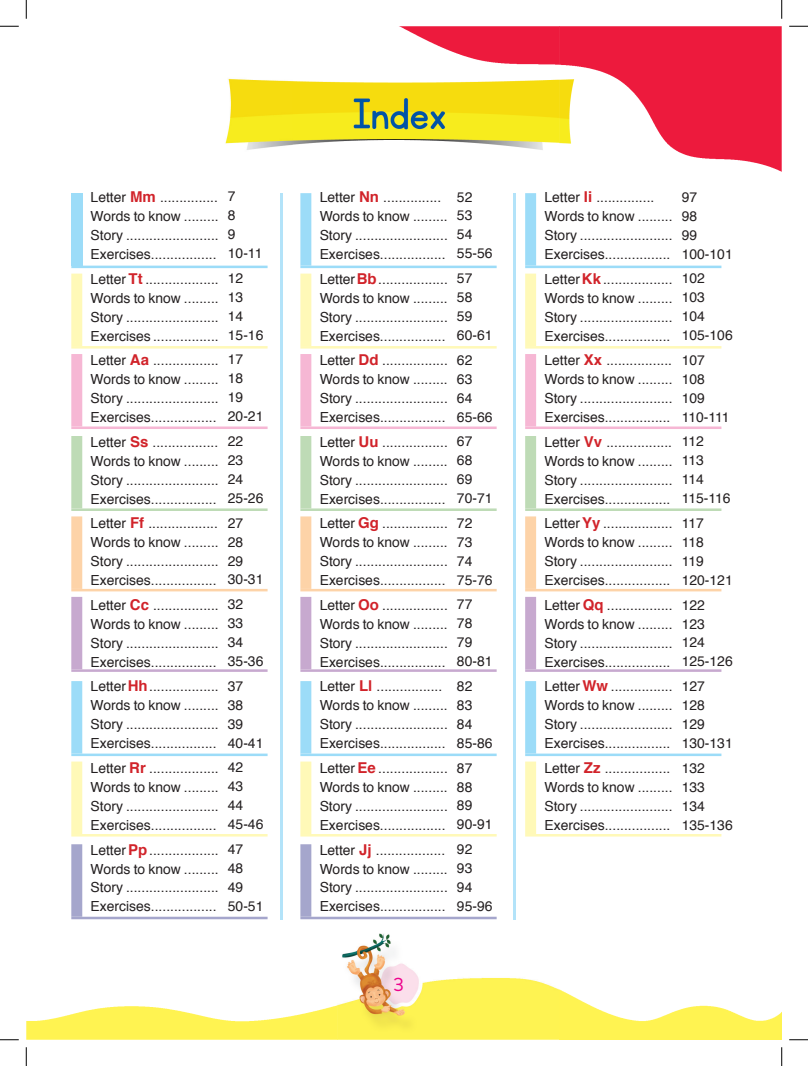
<style>
.page{position:relative;width:808px;height:1066px;background:#fff}
.page>*{position:absolute;margin:0;border:0;box-sizing:border-box;transform-origin:0 0}
.t1{font:18.75px "Mark Pro";color:#ed028c}
.t2{font:13.88px/19px "Helvetica";color:#231f20}
.t3{font:13.88px/19px "Helvetica";letter-spacing:-.035em;color:#231f20}
.s1{font-weight:700;font-size:15px;color:#d1232a}
</style>
<div class="page">
<img style="left:26px;top:26px;width:755px;height:1014px">
<img style="left:71px;top:193px;width:11px;height:73px">
<img style="left:71px;top:266px;width:196px;height:2px">
<img style="left:71px;top:844px;width:11px;height:73px">
<img style="left:71px;top:917px;width:196px;height:2px">
<img style="left:300px;top:844px;width:11px;height:73px">
<img style="left:300px;top:917px;width:196px;height:2px">
<img style="left:300px;top:193px;width:11px;height:73px">
<img style="left:300px;top:266px;width:196px;height:2px">
<img style="left:525px;top:193px;width:11px;height:73px">
<img style="left:525px;top:266px;width:196px;height:2px">
<img style="left:71px;top:681px;width:11px;height:72px">
<img style="left:71px;top:753px;width:196px;height:3px">
<img style="left:300px;top:681px;width:11px;height:72px">
<img style="left:300px;top:753px;width:196px;height:3px">
<img style="left:525px;top:681px;width:11px;height:72px">
<img style="left:525px;top:753px;width:196px;height:3px">
<img style="left:71px;top:436px;width:11px;height:72px">
<img style="left:71px;top:508px;width:196px;height:3px">
<img style="left:300px;top:436px;width:11px;height:72px">
<img style="left:300px;top:508px;width:196px;height:3px">
<img style="left:525px;top:436px;width:11px;height:72px">
<img style="left:525px;top:508px;width:196px;height:3px">
<img style="left:71px;top:274px;width:11px;height:72px">
<img style="left:71px;top:346px;width:196px;height:3px">
<img style="left:300px;top:274px;width:11px;height:72px">
<img style="left:300px;top:346px;width:196px;height:3px">
<img style="left:525px;top:274px;width:11px;height:72px">
<img style="left:525px;top:346px;width:196px;height:3px">
<img style="left:300px;top:761px;width:11px;height:73px">
<img style="left:300px;top:834px;width:196px;height:2px">
<img style="left:71px;top:761px;width:11px;height:73px">
<img style="left:71px;top:834px;width:196px;height:2px">
<img style="left:525px;top:761px;width:11px;height:73px">
<img style="left:525px;top:834px;width:196px;height:2px">
<img style="left:71px;top:516px;width:11px;height:73px">
<img style="left:71px;top:589px;width:196px;height:2px">
<img style="left:300px;top:516px;width:11px;height:73px">
<img style="left:300px;top:589px;width:196px;height:2px">
<img style="left:525px;top:516px;width:11px;height:73px">
<img style="left:525px;top:589px;width:196px;height:2px">
<img style="left:71px;top:354px;width:11px;height:72px">
<img style="left:71px;top:426px;width:196px;height:3px">
<img style="left:300px;top:354px;width:11px;height:72px">
<img style="left:300px;top:426px;width:196px;height:3px">
<img style="left:525px;top:354px;width:11px;height:72px">
<img style="left:525px;top:426px;width:196px;height:3px">
<img style="left:71px;top:597px;width:11px;height:72px">
<img style="left:71px;top:669px;width:196px;height:3px">
<img style="left:300px;top:597px;width:11px;height:72px">
<img style="left:300px;top:669px;width:196px;height:3px">
<img style="left:525px;top:597px;width:11px;height:72px">
<img style="left:525px;top:669px;width:196px;height:3px">
<hr style="left:280px;top:193px;width:3px;height:726px;background:#b3e3f9">
<img style="left:513px;top:193px;width:2px;height:726px">
<svg style="left:0;top:25px;width:19px;height:2px"></svg>
<svg style="left:789px;top:25px;width:18px;height:2px"></svg>
<svg style="left:0;top:1039px;width:19px;height:1px"></svg>
<svg style="left:789px;top:1039px;width:18px;height:1px"></svg>
<svg style="left:25px;top:0;width:2px;height:19px"></svg>
<svg style="left:25px;top:1047px;width:2px;height:19px"></svg>
<svg style="left:781px;top:0;width:1px;height:19px"></svg>
<svg style="left:781px;top:1047px;width:1px;height:19px"></svg>
<p class="t2" style="left:91px;top:188px;width:130px;text-align:justify">Letter <span class="s1">Mm</span> ...............<br>Words to know .........<br>Story ........................<br>Exercises.................</p>
<p class="t2" style="left:91px;top:270px;width:130px;text-align:justify">Letter <span class="s1">Tt</span> ...................<br>Words to know .........<br>Story ........................<br>Exercises .................</p>
<p class="t2" style="left:91px;top:351px;width:130px;text-align:justify">Letter <span class="s1">Aa</span> .................<br>Words to know .........<br>Story ........................<br>Exercises.................</p>
<p class="t2" style="left:91px;top:433px;width:130px;text-align:justify">Letter <span class="s1">Ss</span> .................<br>Words to know .........<br>Story ........................<br>Exercises.................</p>
<p class="t2" style="left:91px;top:514px;width:130px;text-align:justify">Letter <span class="s1">Ff</span> ..................<br>Words to know .........<br>Story ........................<br>Exercises.................</p>
<p class="t2" style="left:91px;top:596px;width:130px;text-align:justify">Letter <span class="s1">Cc</span> .................<br>Words to know .........<br>Story ........................<br>Exercises.................</p>
<p class="t2" style="left:91px;top:677px;width:130px;text-align:justify">Letter <span class="s1">Hh</span> ..................<br>Words to know .........<br>Story ........................<br>Exercises.................</p>
<p class="t2" style="left:91px;top:759px;width:130px;text-align:justify">Letter <span class="s1">Rr</span> ..................<br>Words to know .........<br>Story ........................<br>Exercises.................</p>
<p class="t2" style="left:91px;top:841px;width:130px;text-align:justify">Letter <span class="s1">Pp</span> ..................<br>Words to know .........<br>Story ........................<br>Exercises.................</p>
<p class="t2" style="left:228px;top:187px;width:36px">7<br>8<br>9<br>10-11</p>
<p class="t2" style="left:228px;top:269px;width:37px">12<br>13<br>14<br>15-16</p>
<p class="t2" style="left:228px;top:350px;width:37px">17<br>18<br>19<br>20-21</p>
<p class="t2" style="left:228px;top:432px;width:37px">22<br>23<br>24<br>25-26</p>
<p class="t2" style="left:228px;top:514px;width:37px">27<br>28<br>29<br>30-31</p>
<p class="t2" style="left:228px;top:595px;width:37px">32<br>33<br>34<br>35-36</p>
<p class="t2" style="left:228px;top:677px;width:37px">37<br>38<br>39<br>40-41</p>
<p class="t2" style="left:228px;top:758px;width:37px">42<br>43<br>44<br>45-46</p>
<p class="t2" style="left:228px;top:840px;width:37px">47<br>48<br>49<br>50-51</p>
<p class="t2" style="left:319px;top:188px;width:130px">Letter <span class="s1">Nn</span> ...............<br>Words to know .........<br>Story ........................<br>Exercises.................</p>
<p class="t2" style="left:319px;top:270px;width:130px;text-align:justify">Letter <span class="s1">Bb</span> ..................<br>Words to know .........<br>Story ........................<br>Exercises.................</p>
<p class="t2" style="left:319px;top:351px;width:130px;text-align:justify">Letter <span class="s1">Dd</span> .................<br>Words to know .........<br>Story ........................<br>Exercises.................</p>
<p class="t2" style="left:319px;top:433px;width:130px;text-align:justify">Letter <span class="s1">Uu</span> .................<br>Words to know .........<br>Story ........................<br>Exercises.................</p>
<p class="t2" style="left:319px;top:514px;width:130px;text-align:justify">Letter <span class="s1">Gg</span> .................<br>Words to know .........<br>Story ........................<br>Exercises.................</p>
<p class="t2" style="left:319px;top:596px;width:130px;text-align:justify">Letter <span class="s1">Oo</span> .................<br>Words to know .........<br>Story ........................<br>Exercises.................</p>
<p class="t2" style="left:319px;top:677px;width:130px">Letter <span class="s1">Ll</span> .................<br>Words to know .........<br>Story ........................<br>Exercises.................</p>
<p class="t2" style="left:319px;top:759px;width:130px;text-align:justify">Letter <span class="s1">Ee</span> ..................<br>Words to know .........<br>Story ........................<br>Exercises.................</p>
<p class="t2" style="left:319px;top:841px;width:130px">Letter <span class="s1">Jj</span> ..................<br>Words to know .........<br>Story ........................<br>Exercises.................</p>
<p class="t2" style="left:457px;top:188px;width:37px">52<br>53<br>54<br>55-56</p>
<p class="t2" style="left:457px;top:269px;width:37px">57<br>58<br>59<br>60-61</p>
<p class="t2" style="left:457px;top:351px;width:37px">62<br>63<br>64<br>65-66</p>
<p class="t2" style="left:457px;top:432px;width:37px">67<br>68<br>69<br>70-71</p>
<p class="t2" style="left:457px;top:514px;width:37px">72<br>73<br>74<br>75-76</p>
<p class="t2" style="left:457px;top:595px;width:37px">77<br>78<br>79<br>80-81</p>
<p class="t2" style="left:457px;top:677px;width:37px">82<br>83<br>84<br>85-86</p>
<p class="t2" style="left:457px;top:759px;width:37px">87<br>88<br>89<br>90-91</p>
<p class="t2" style="left:457px;top:840px;width:37px">92<br>93<br>94<br>95-96</p>
<h1 class="t1" style="left:393px;top:970px;width:12px">3</h1>
<p class="t2" style="left:544px;top:188px;width:130px">Letter <span class="s1">Ii</span> ...............<br>Words to know .........<br>Story ........................<br>Exercises.................</p>
<p class="t2" style="left:544px;top:270px;width:130px;text-align:justify">Letter <span class="s1">Kk</span> ..................<br>Words to know .........<br>Story ........................<br>Exercises.................</p>
<p class="t2" style="left:544px;top:351px;width:130px;text-align:justify">Letter <span class="s1">Xx</span> .................<br>Words to know .........<br>Story ........................<br>Exercises.................</p>
<p class="t2" style="left:544px;top:433px;width:130px;text-align:justify">Letter <span class="s1">Vv</span> .................<br>Words to know .........<br>Story ........................<br>Exercises.................</p>
<p class="t2" style="left:544px;top:514px;width:130px;text-align:justify">Letter <span class="s1">Yy</span> ..................<br>Words to know .........<br>Story ........................<br>Exercises.................</p>
<p class="t2" style="left:544px;top:596px;width:130px;text-align:justify">Letter <span class="s1">Qq</span> .................<br>Words to know .........<br>Story ........................<br>Exercises.................</p>
<p class="t2" style="left:544px;top:677px;width:130px;text-align:justify">Letter <span class="s1">Ww</span> ................<br>Words to know .........<br>Story ........................<br>Exercises.................</p>
<p class="t2" style="left:544px;top:759px;width:130px">Letter <span class="s1">Zz</span> .................<br>Words to know .........<br>Story ........................<br>Exercises.................</p>
<p class="t2" style="left:681px;top:188px;width:52px">97<br>98<br>99<br>100-101</p>
<p class="t2" style="left:681px;top:269px;width:52px">102<br>103<br>104<br>105-106</p>
<p class="t2" style="left:681px;top:351px;width:49px">107<br>108<br>109<br>110-111</p>
<p class="t3" style="left:681px;top:432px;width:50px">112<br>113<br>114<br>115-116</p>
<p class="t2" style="left:681px;top:514px;width:52px">117<br>118<br>119<br>120-121</p>
<p class="t2" style="left:681px;top:596px;width:52px">122<br>123<br>124<br>125-126</p>
<p class="t2" style="left:681px;top:677px;width:52px">127<br>128<br>129<br>130-131</p>
<p class="t2" style="left:681px;top:759px;width:52px">132<br>133<br>134<br>135-136</p>
</div>
